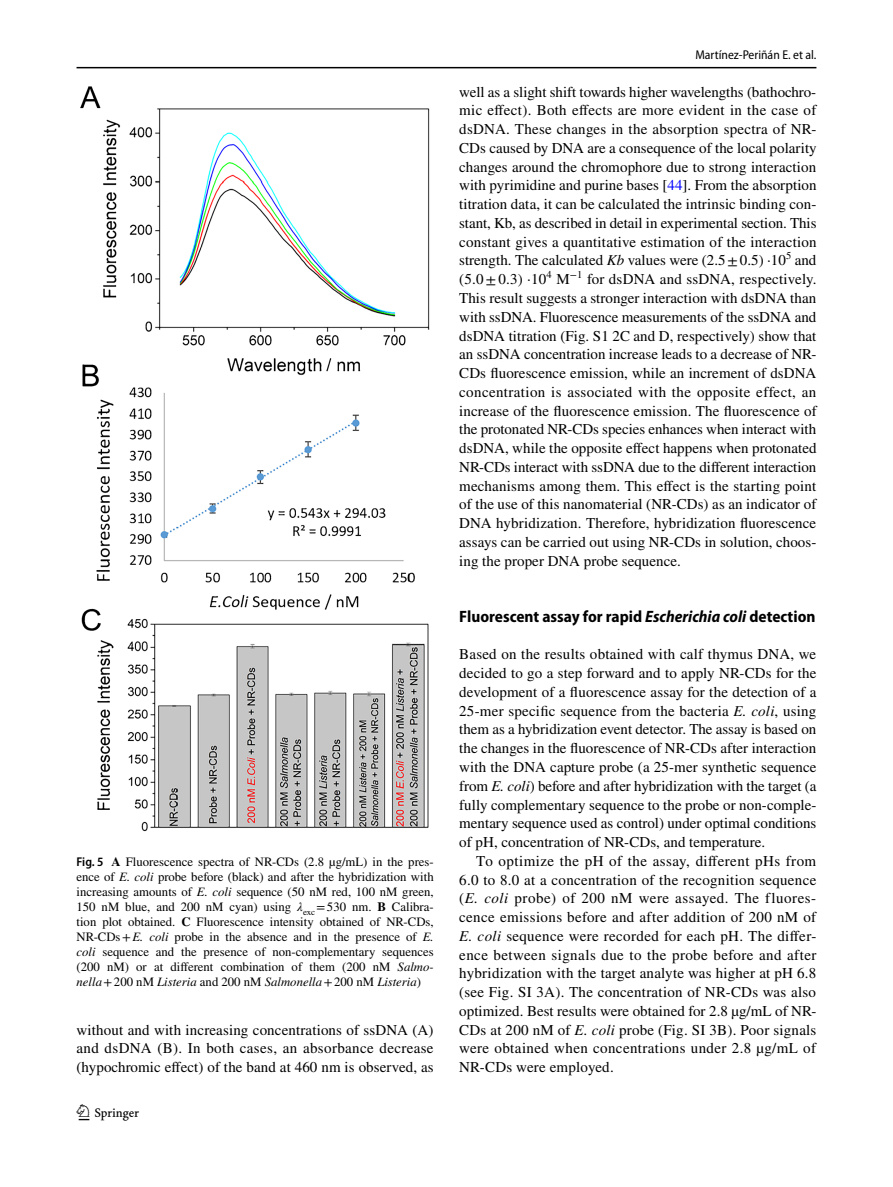
<style>
.page{position:relative;width:893px;height:1187px;background:#fff}
.page>*{position:absolute;margin:0;border:0;box-sizing:border-box;transform-origin:0 0}
.t1{font:22.5px "Springnew Regular 2";color:#000}
.t2{font:700 semi-condensed 16.5px "Myriad Pro";color:#000}
.t3{font:15px/18.8px "STIX";letter-spacing:.005em;color:#000;text-align:justify}
.t4{font:12.75px/15px "STIX";color:#000;text-align:justify}
.t5{font:semi-condensed 12.75px "Myriad Pro";color:#000}
.s1{font-family:"Myriad Pro";font-weight:600;font-stretch:semi-condensed}
.s2{font-weight:700}
.s3{font-style:italic}
.s4{color:#00f}
</style>
<div class="page">
<hr style="left:77px;top:67px;width:739px;height:1px;background:#000">
<img style="left:81px;top:87px;width:348px;height:744px">
<p class="t4" style="left:77px;top:855px;width:359px"><span class="s1">Fig. 5</span> <span class="s2">A</span> Fluorescence spectra of NR-CDs (2.8 µg/mL) in the pres&shy;ence of <span class="s3">E. coli</span> probe before (black) and after the hybridization with increasing amounts of <span class="s3">E. coli</span> sequence (50 nM red, 100 nM green, 150 nM blue, and 200 nM cyan) using <span class="s3">λ</span><sub>exc</sub> =530 nm. <span class="s2">B</span> Calibra&shy;tion plot obtained. <span class="s2">C</span> Fluorescence intensity obtained of NR-CDs, NR-CDs+<span class="s3">E. coli</span> probe in the absence and in the presence of <span class="s3">E. coli</span> sequence and the presence of non-complementary sequences (200 nM) or at different combination of them (200 nM <span class="s3">Salmo&shy;nella</span>+200 nM <span class="s3">Listeria</span> and 200 nM <span class="s3">Salmonella</span>+200 nM <span class="s3">Listeria</span>)</p>
<p class="t3" style="left:77px;top:1021px;width:359px">without and with increasing concentrations of ssDNA (A) and dsDNA (B). In both cases, an absorbance decrease (hypochromic effect) of the band at 460 nm is observed, as</p>
<h1 class="t1" style="left:79px;top:1104px;width:62px">1 3</h1>
<p class="t5" style="left:695px;top:48px;width:123px">Martínez‑Periñán E. et al.</p>
<p class="t3" style="left:459px;top:83px;width:359px">well as a slight shift towards higher wavelengths (bathochro&shy;mic effect). Both effects are more evident in the case of dsDNA. These changes in the absorption spectra of NR-CDs caused by DNA are a consequence of the local polarity changes around the chromophore due to strong interaction with pyrimidine and purine bases [<span class="s4">44</span>]. From the absorption titration data, it can be calculated the intrinsic binding con&shy;stant, Kb, as described in detail in experimental section. This constant gives a quantitative estimation of the interaction strength. The calculated <span class="s3">Kb</span> values were (2.5±0.5) ·10<sup>5</sup> and (5.0±0.3) ·10<sup>4</sup> M<sup>−1</sup> for dsDNA and ssDNA, respectively.<br>This result suggests a stronger interaction with dsDNA than with ssDNA. Fluorescence measurements of the ssDNA and dsDNA titration (Fig. S1 2C and D, respectively) show that an ssDNA concentration increase leads to a decrease of NR-CDs fluorescence emission, while an increment of dsDNA concentration is associated with the opposite effect, an increase of the fluorescence emission. The fluorescence of the protonated NR-CDs species enhances when interact with dsDNA, while the opposite effect happens when protonated NR-CDs interact with ssDNA due to the different interaction mechanisms among them. This effect is the starting point of the use of this nanomaterial (NR-CDs) as an indicator of DNA hybridization. Therefore, hybridization fluorescence assays can be carried out using NR-CDs in solution, choos&shy;ing the proper DNA probe sequence.</p>
<p class="t2" style="left:459px;top:607px;width:358px">Fluorescent assay for rapid <span class="s3">Escherichia coli</span> detection</p>
<p class="t3" style="left:459px;top:646px;width:359px">Based on the results obtained with calf thymus DNA, we decided to go a step forward and to apply NR-CDs for the development of a fluorescence assay for the detection of a 25-mer specific sequence from the bacteria <span class="s3">E. coli</span>, using them as a hybridization event detector. The assay is based on the changes in the fluorescence of NR-CDs after interaction with the DNA capture probe (a 25-mer synthetic sequence from <span class="s3">E. coli</span>) before and after hybridization with the target (a fully complementary sequence to the probe or non-comple&shy;mentary sequence used as control) under optimal conditions of pH, concentration of NR-CDs, and temperature.</p>
<p class="t3" style="left:459px;top:852px;width:359px;text-indent:17px">To optimize the pH of the assay, different pHs from 6.0 to 8.0 at a concentration of the recognition sequence (<span class="s3">E. coli</span> probe) of 200 nM were assayed. The fluores&shy;cence emissions before and after addition of 200 nM of <span class="s3">E. coli</span> sequence were recorded for each pH. The differ&shy;ence between signals due to the probe before and after hybridization with the target analyte was higher at pH 6.8 (see Fig. SI 3A). The concentration of NR-CDs was also optimized. Best results were obtained for 2.8 µg/mL of NR-CDs at 200 nM of <span class="s3">E. coli</span> probe (Fig. SI 3B). Poor signals were obtained when concentrations under 2.8 µg/mL of NR-CDs were employed.</p>
</div>
